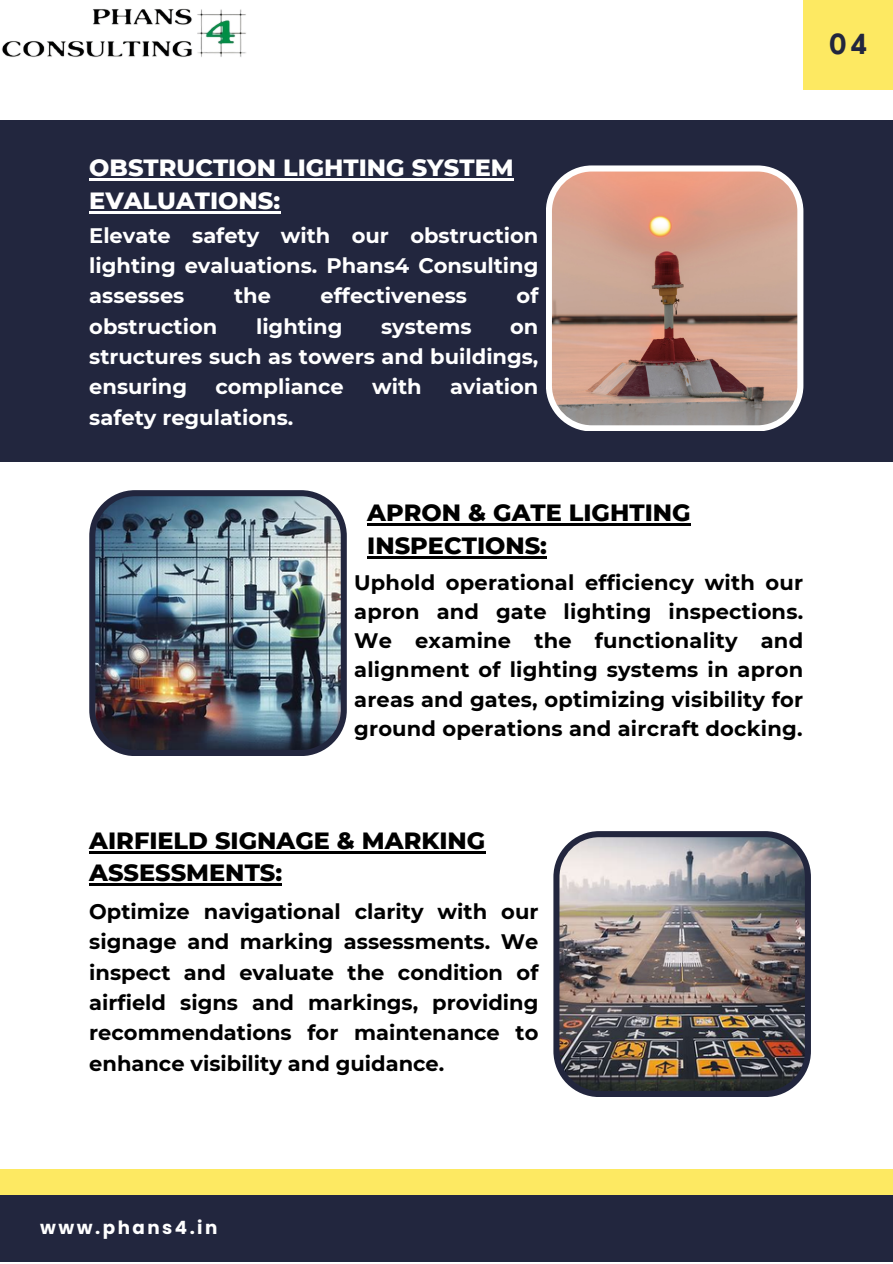
<style>
.page{position:relative;width:893px;height:1264px;background:#fff}
.page>*{position:absolute;margin:0;border:0;box-sizing:border-box;transform-origin:0 0}
.t1{font:700 27px "Nourd";color:#22263e}
.t2{font:800 24px/32.5px "Montserrat";color:#000}
.t3{font:800 24px/32.5px "Montserrat";color:#fff}
.t4{font:700 21px/29.2px "Montserrat";letter-spacing:.005em;color:#000;text-align:justify}
.t5{font:700 21px/30.3px "Montserrat";color:#fff;text-align:justify}
.t6{font:700 18.3px "Poppins";letter-spacing:.135em;color:#fff}
</style>
<div class="page">
<div style="left:803px;top:0;width:89px;height:89px;background:#fde962"></div>
<div style="left:0;top:120px;width:892px;height:341px;background:#22263e"></div>
<svg style="left:546px;top:165px;width:257px;height:266px;background:#c09a8c"></svg>
<img style="left:89px;top:490px;width:258px;height:266px">
<div style="left:0;top:1194px;width:892px;height:68px;background:#22263e"></div>
<div style="left:0;top:1168px;width:892px;height:26px;background:#fde962"></div>
<img style="left:553px;top:831px;width:257px;height:266px">
<img style="left:1px;top:8px;width:245px;height:49px">
<hr style="left:89px;top:178px;width:424px;height:3px;background:#fff">
<hr style="left:89px;top:211px;width:191px;height:2px;background:#fff">
<hr style="left:367px;top:523px;width:323px;height:2px;background:#000">
<hr style="left:367px;top:556px;width:180px;height:2px;background:#000">
<hr style="left:89px;top:851px;width:396px;height:2px;background:#000">
<hr style="left:89px;top:883px;width:193px;height:2px;background:#000">
<p class="t1" style="left:828px;top:27px;width:41px">04</p>
<p class="t3" style="left:89px;top:151px;width:426px">OBSTRUCTION LIGHTING SYSTEM<br>EVALUATIONS:</p>
<p class="t5" style="left:89px;top:220px;width:450px">Elevate safety with our obstruction lighting evaluations. Phans4 Consulting assesses</p>
<p class="t5" style="left:234px;top:280px;width:38px">the</p>
<p class="t5" style="left:320px;top:280px;width:148px">effectiveness</p>
<p class="t5" style="left:516px;top:280px;width:23px">of</p>
<p class="t5" style="left:89px;top:311px;width:129px">obstruction</p>
<p class="t5" style="left:256px;top:311px;width:88px">lighting</p>
<p class="t5" style="left:381px;top:311px;width:92px">systems</p>
<p class="t5" style="left:89px;top:311px;width:450px;text-indent:421px">on structures such as towers and buildings, ensuring</p>
<p class="t5" style="left:215px;top:371px;width:130px">compliance</p>
<p class="t5" style="left:372px;top:371px;width:51px">with</p>
<p class="t5" style="left:450px;top:371px;width:90px">aviation</p>
<p class="t5" style="left:89px;top:402px;width:205px">safety regulations.</p>
<p class="t2" style="left:367px;top:496px;width:325px">APRON &amp; GATE LIGHTING<br>INSPECTIONS:</p>
<p class="t4" style="left:354px;top:567px;width:450px">Uphold operational efficiency with our apron and gate lighting inspections.<br>We examine the functionality and alignment of lighting systems in apron areas and gates, optimizing visibility for ground operations and aircraft docking.</p>
<p class="t2" style="left:89px;top:823px;width:397px">AIRFIELD SIGNAGE &amp; MARKING<br>ASSESSMENTS:</p>
<p class="t4" style="left:89px;top:896px;width:450px;line-height:30.3px">Optimize navigational clarity with our signage and marking assessments. We inspect and evaluate the condition of airfield signs and markings, providing recommendations for maintenance to enhance visibility and guidance.</p>
<p class="t6" style="left:40px;top:1214px;width:179px">www.phans4.in</p>
</div>
